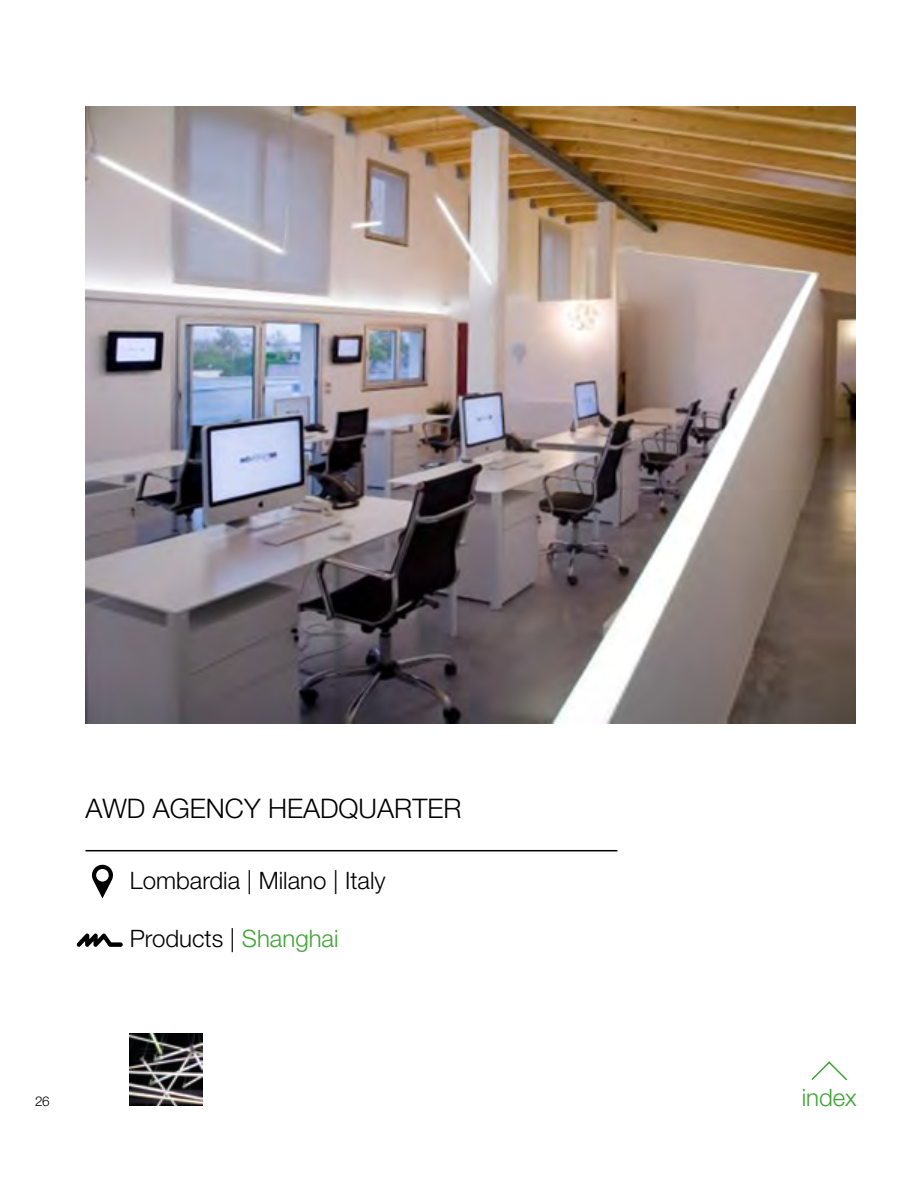
<style>
.page{position:relative;width:915px;height:1191px;background:#fff}
.page>*{position:absolute;margin:0;border:0;box-sizing:border-box;transform-origin:0 0}
.t1{font:300 27px "Helvetica Neue LT Std";color:#000}
.t2{font:300 24px "Helvetica Neue LT Std";color:#000}
.t3{font:300 24px "Helvetica Neue LT Std";color:#3fa535}
.t4{font:300 13.5px "Helvetica Neue LT Std";color:#000}
.s1{color:#3fa535}
</style>
<div class="page">
<svg style="left:811px;top:1061px;width:37px;height:20px"></svg>
<hr style="left:85px;top:850px;width:532px;height:1px;background:#000">
<img style="left:86px;top:106px;width:769px;height:617px">
<svg style="left:92px;top:864px;width:21px;height:34px"></svg>
<img style="left:130px;top:1033px;width:72px;height:73px">
<svg style="left:77px;top:933px;width:46px;height:14px"></svg>
<p class="t1" style="left:85px;top:792px;width:377px">AWD AGENCY HEADQUARTER</p>
<p class="t2" style="left:130px;top:866px;width:257px">Lombardia | Milano | Italy</p>
<p class="t2" style="left:130px;top:923px;width:210px">Products | <span class="s1">Shanghai</span></p>
<p class="t4" style="left:35px;top:1092px;width:16px">26</p>
<p class="t3" style="left:801px;top:1082px;width:57px">index</p>
</div>
